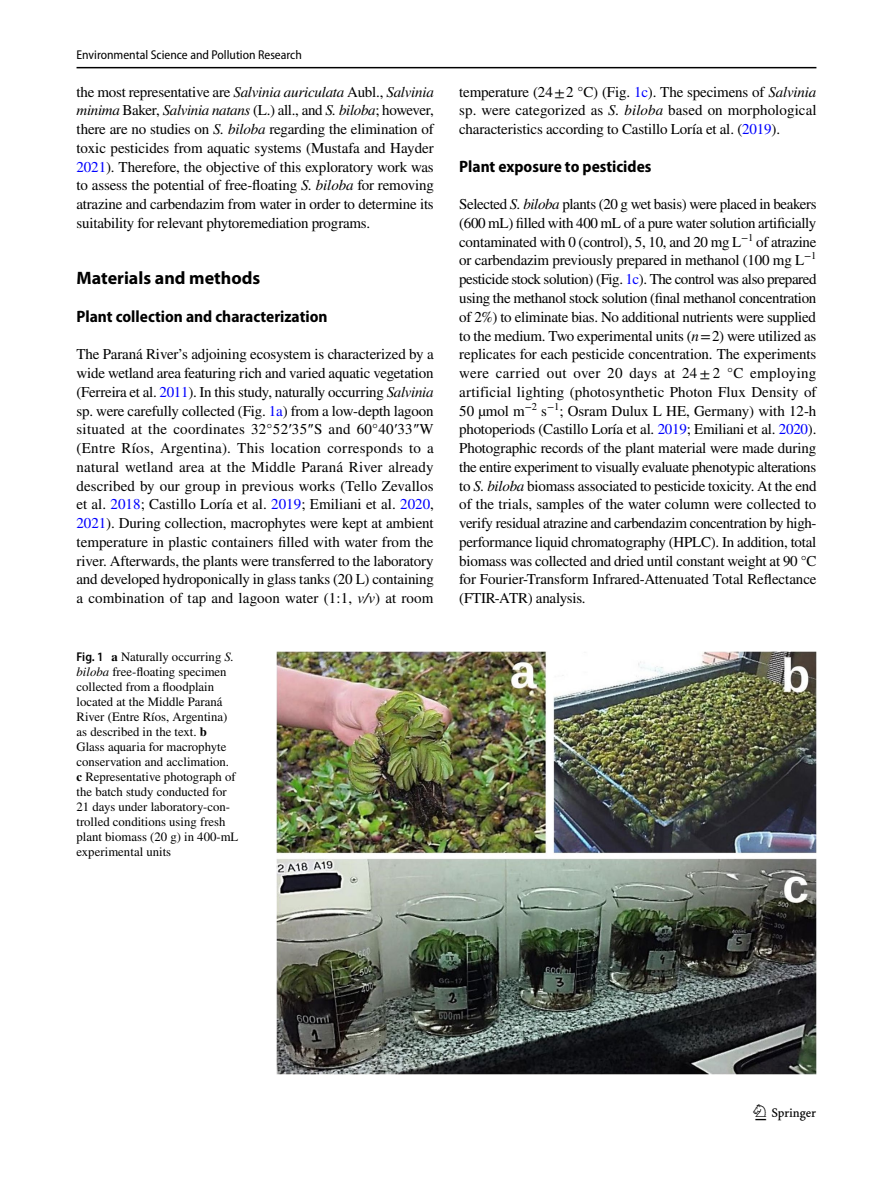
<style>
.page{position:relative;width:893px;height:1187px;background:#fff}
.page>*{position:absolute;margin:0;border:0;box-sizing:border-box;transform-origin:0 0}
.t1{font:22.5px "Springnew Regular 3";color:#000}
.t2{font:700 18px "Myriad Pro";color:#000}
.t3{font:700 semi-condensed 16.5px "Myriad Pro";color:#000}
.t4{font:15px/18.8px "STIX";letter-spacing:-.01em;color:#000;text-align:justify}
.t5{font:12.75px/15px "STIX";color:#000}
.t6{font:semi-condensed 12.75px "Myriad Pro";color:#000}
.s1{font-style:italic}
.s2{color:#00f}
.s3{font-family:"Times New Roman"}
.s4{font-family:"Myriad Pro";font-weight:600;font-stretch:semi-condensed}
.s5{font-weight:700}
</style>
<div class="page">
<hr style="left:77px;top:67px;width:739px;height:1px;background:#000">
<img style="left:276px;top:651px;width:540px;height:422px">
<p class="t6" style="left:77px;top:48px;width:227px">Environmental Science and Pollution Research</p>
<p class="t4" style="left:77px;top:83px;width:359px">the most representative are <span class="s1">Salvinia auriculata</span> Aubl., <span class="s1">Salvinia minima</span> Baker, <span class="s1">Salvinia natans</span> (L.) all., and <span class="s1">S. biloba</span>; however, there are no studies on <span class="s1">S. biloba</span> regarding the elimination of toxic pesticides from aquatic systems (Mustafa and Hayder <span class="s2">2021</span>). Therefore, the objective of this exploratory work was to assess the potential of free-floating <span class="s1">S. biloba</span> for removing atrazine and carbendazim from water in order to determine its suitability for relevant phytoremediation programs.</p>
<p class="t2" style="left:77px;top:266px;width:185px">Materials and methods</p>
<p class="t3" style="left:77px;top:307px;width:252px">Plant collection and characterization</p>
<p class="t4" style="left:77px;top:346px;width:359px">The Paraná River’s adjoining ecosystem is characterized by a wide wetland area featuring rich and varied aquatic vegetation (Ferreira et al. <span class="s2">2011</span>). In this study, naturally occurring <span class="s1">Salvinia </span>sp. were carefully collected (Fig. <span class="s2">1a</span>) from a low-depth lagoon situated at the coordinates 32°52<span class="s3">′</span>35<span class="s3">″</span>S and 60°40<span class="s3">′</span>33<span class="s3">″</span>W (Entre Ríos, Argentina). This location corresponds to a natural wetland area at the Middle Paraná River already described by our group in previous works (Tello Zevallos et al. <span class="s2">2018</span>; Castillo Loría et al. <span class="s2">2019</span>; Emiliani et al. <span class="s2">2020</span>, <span class="s2">2021</span>). During collection, macrophytes were kept at ambient temperature in plastic containers filled with water from the river. Afterwards, the plants were transferred to the laboratory and developed hydroponically in glass tanks (20 L) containing a combination of tap and lagoon water (1:1, <span class="s1">v/v</span>) at room</p>
<p class="t5" style="left:77px;top:650px;width:163px"><span class="s4">Fig. 1</span> <span class="s5">a</span> Naturally occurring <span class="s1">S. biloba</span> free-floating specimen collected from a floodplain located at the Middle Paraná<br>River (Entre Ríos, Argentina) as described in the text. <span class="s5">b<br></span>Glass aquaria for macrophyte conservation and acclimation.<br><span class="s5">c</span> Representative photograph of the batch study conducted for<br>21 days under laboratory-con&shy;trolled conditions using fresh plant biomass (20 g) in 400-mL experimental units</p>
<p class="t4" style="left:459px;top:83px;width:359px">temperature (24±2 °C) (Fig. <span class="s2">1c</span>). The specimens of <span class="s1">Salvinia </span>sp. were categorized as <span class="s1">S. biloba</span> based on morphological characteristics according to Castillo Loría et al. (<span class="s2">2019</span>).</p>
<p class="t3" style="left:459px;top:157px;width:194px">Plant exposure to pesticides</p>
<p class="t4" style="left:459px;top:196px;width:359px">Selected <span class="s1">S. biloba</span> plants (20 g wet basis) were placed in beakers (600 mL) filled with 400 mL of a pure water solution artificially contaminated with 0 (control), 5, 10, and 20 mg L<sup>−1</sup> of atrazine or carbendazim previously prepared in methanol (100 mg L<sup>−1 </sup>pesticide stock solution) (Fig. <span class="s2">1c</span>). The control was also prepared using the methanol stock solution (final methanol concentration of 2%) to eliminate bias. No additional nutrients were supplied to the medium. Two experimental units (<span class="s1">n</span>=2) were utilized as replicates for each pesticide concentration. The experiments were carried out over 20 days at 24±2 °C employing artificial lighting (photosynthetic Photon Flux Density of 50 µmol m<sup>−2</sup> s<sup>−1</sup>; Osram Dulux L HE, Germany) with 12-h photoperiods (Castillo Loría et al. <span class="s2">2019</span>; Emiliani et al. <span class="s2">2020</span>).<br>Photographic records of the plant material were made during the entire experiment to visually evaluate phenotypic alterations to <span class="s1">S. biloba</span> biomass associated to pesticide toxicity. At the end of the trials, samples of the water column were collected to verify residual atrazine and carbendazim concentration by high&shy;performance liquid chromatography (HPLC). In addition, total biomass was collected and dried until constant weight at 90 °C for Fourier-Transform Infrared-Attenuated Total Reflectance (FTIR-ATR) analysis.</p>
<h1 class="t1" style="left:755px;top:1104px;width:62px">1 3</h1>
</div>
